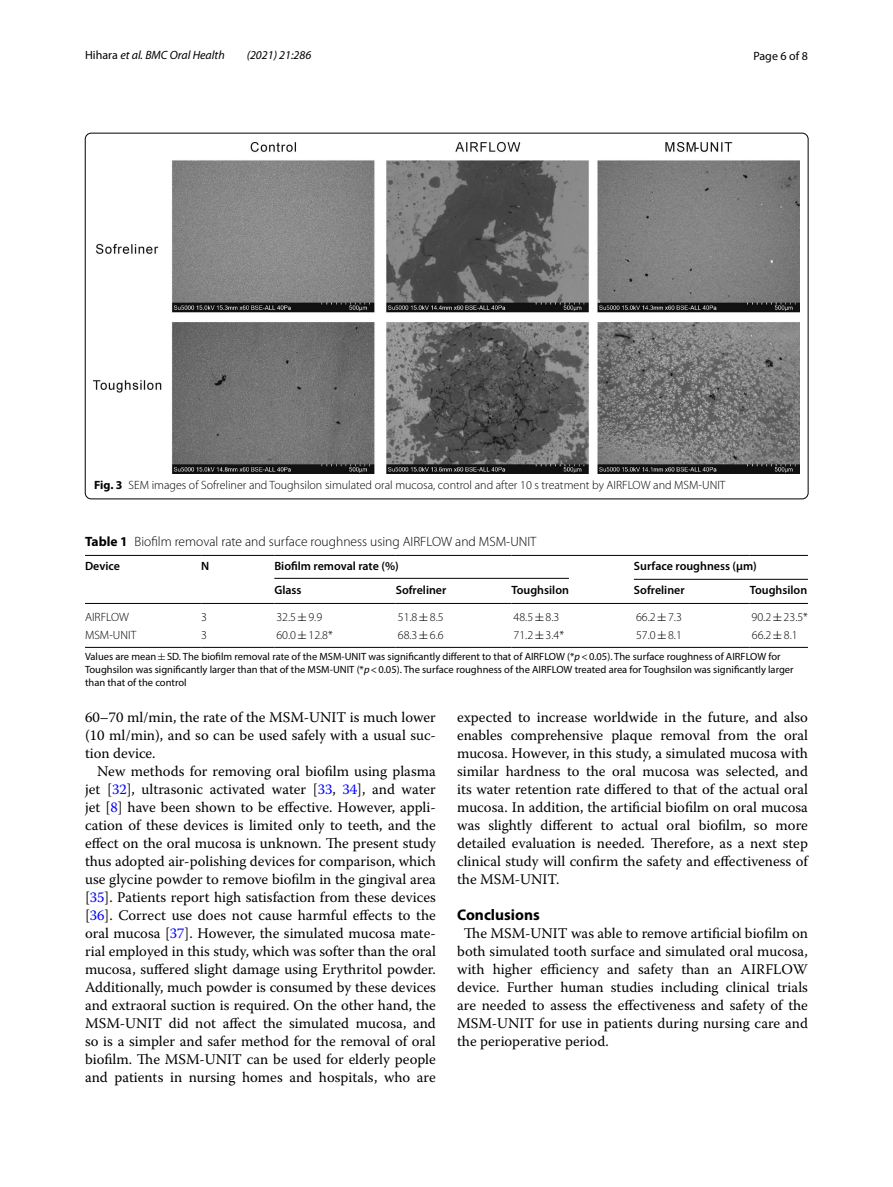
<style>
.page{position:relative;width:893px;height:1187px;background:#fff}
.page>*{position:absolute;margin:0;border:0;box-sizing:border-box;transform-origin:0 0}
.t1{font:700 15.45px "Myriad Pro";color:#000}
.t2{font:14.7px/18px "Warnock Pro";color:#000;text-align:justify}
.t3{font:300 13.5px "Myriad Pro";color:#000}
.t4{font:300 12px "Myriad Pro";color:#000}
.t5{font:600 12px "Myriad Pro";color:#000}
.t6{font:italic 12px "Myriad Pro";color:#000}
.t7{font:12px "Myriad Pro";color:#000}
.t8{font:10.5px/12.8px "Myriad Pro";color:#000}
.s1{font-style:normal}
.s2{font-weight:700}
.s3{font-family:"MTSY";font-weight:400}
.s4{font-family:"MTSY"}
.s5{font-style:italic}
.s6{color:#00f}
</style>
<div class="page">
<img style="left:94px;top:142px;width:706px;height:331px">
<hr style="left:85px;top:555px;width:116px;height:1px;background:#000">
<hr style="left:85px;top:603px;width:116px;height:1px;background:#000">
<hr style="left:201px;top:555px;width:73px;height:1px;background:#000">
<hr style="left:201px;top:603px;width:73px;height:1px;background:#000">
<hr style="left:274px;top:555px;width:122px;height:1px;background:#000">
<hr style="left:396px;top:555px;width:115px;height:1px;background:#000">
<hr style="left:511px;top:555px;width:123px;height:1px;background:#000">
<hr style="left:634px;top:555px;width:116px;height:1px;background:#000">
<hr style="left:750px;top:555px;width:58px;height:1px;background:#000">
<hr style="left:274px;top:603px;width:122px;height:1px;background:#000">
<hr style="left:396px;top:603px;width:115px;height:1px;background:#000">
<hr style="left:511px;top:603px;width:123px;height:1px;background:#000">
<hr style="left:634px;top:603px;width:116px;height:1px;background:#000">
<hr style="left:750px;top:603px;width:58px;height:1px;background:#000">
<hr style="left:85px;top:647px;width:116px;height:1px;background:#000">
<hr style="left:201px;top:647px;width:73px;height:1px;background:#000">
<hr style="left:274px;top:647px;width:122px;height:1px;background:#000">
<hr style="left:396px;top:647px;width:115px;height:1px;background:#000">
<hr style="left:511px;top:647px;width:123px;height:1px;background:#000">
<hr style="left:634px;top:647px;width:116px;height:1px;background:#000">
<hr style="left:750px;top:647px;width:58px;height:1px;background:#000">
<hr style="left:274px;top:578px;width:295px;height:1px;background:#000">
<hr style="left:634px;top:579px;width:174px;height:1px;background:#000">
<p class="t6" style="left:85px;top:48px;width:141px"><span class="s1">Hihara</span> et al. BMC Oral Health</p>
<p class="t6" style="left:247px;top:48px;width:66px">(2021) 21:286</p>
<p class="t7" style="left:753px;top:48px;width:56px">Page 6 of 8</p>
<p class="t4" style="left:94px;top:478px;width:633px"><span class="s2">Fig. 3</span> SEM images of Sofreliner and Toughsilon simulated oral mucosa, control and after 10 s treatment by AIRFLOW and MSM-UNIT</p>
<p class="t3" style="left:85px;top:533px;width:453px"><span class="s2">Table 1</span> Biofilm removal rate and surface roughness using AIRFLOW and MSM-UNIT</p>
<p class="t5" style="left:85px;top:558px;width:36px">Device</p>
<p class="t5" style="left:201px;top:558px;width:10px">N</p>
<p class="t5" style="left:274px;top:558px;width:126px">Biofilm removal rate (%)</p>
<p class="t5" style="left:634px;top:558px;width:124px">Surface roughness (µm)</p>
<p class="t5" style="left:274px;top:582px;width:29px">Glass</p>
<p class="t5" style="left:396px;top:582px;width:52px">Sofreliner</p>
<p class="t5" style="left:511px;top:582px;width:59px">Toughsilon</p>
<p class="t5" style="left:634px;top:582px;width:52px">Sofreliner</p>
<p class="t5" style="left:750px;top:582px;width:59px">Toughsilon</p>
<p class="t4" style="left:85px;top:610px;width:46px">AIRFLOW</p>
<p class="t4" style="left:201px;top:610px;width:7px">3</p>
<p class="t4" style="left:276px;top:610px;width:47px">32.5<span class="s3">±</span>9.9</p>
<p class="t4" style="left:398px;top:610px;width:47px">51.8<span class="s3">±</span>8.5</p>
<p class="t4" style="left:514px;top:610px;width:47px">48.5<span class="s3">±</span>8.3</p>
<p class="t4" style="left:636px;top:610px;width:47px">66.2<span class="s3">±</span>7.3</p>
<p class="t4" style="left:752px;top:610px;width:58px">90.2<span class="s3">±</span>23.5*</p>
<p class="t4" style="left:85px;top:628px;width:53px">MSM-UNIT</p>
<p class="t4" style="left:201px;top:628px;width:7px">3</p>
<p class="t4" style="left:276px;top:628px;width:58px">60.0<span class="s3">±</span>12.8*</p>
<p class="t4" style="left:398px;top:628px;width:47px">68.3<span class="s3">±</span>6.6</p>
<p class="t4" style="left:514px;top:628px;width:52px">71.2<span class="s3">±</span>3.4*</p>
<p class="t4" style="left:636px;top:628px;width:47px">57.0<span class="s3">±</span>8.1</p>
<p class="t4" style="left:752px;top:628px;width:47px">66.2<span class="s3">±</span>8.1</p>
<p class="t8" style="left:85px;top:650px;width:710px">Values are mean<span class="s4">±</span>SD. The biofilm removal rate of the MSM-UNIT was significantly different to that of AIRFLOW (*<span class="s5">p</span>&lt;0.05). The surface roughness of AIRFLOW for<br>Toughsilon was significantly larger than that of the MSM-UNIT (*<span class="s5">p</span>&lt;0.05). The surface roughness of the AIRFLOW treated area for Toughsilon was significantly larger than that of the control</p>
<p class="t2" style="left:85px;top:707px;width:352px">60–70 ml/min, the rate of the MSM-UNIT is much lower (10 ml/min), and so can be used safely with a usual suc&shy;tion device.</p>
<p class="t2" style="left:85px;top:761px;width:352px;text-indent:12px">New methods for removing oral biofilm using plasma jet [<span class="s6">32</span>], ultrasonic activated water [<span class="s6">33</span>, <span class="s6">34</span>], and water jet [<span class="s6">8</span>] have been shown to be effective. However, appli&shy;cation of these devices is limited only to teeth, and the effect on the oral mucosa is unknown. The present study thus adopted air-polishing devices for comparison, which use glycine powder to remove biofilm in the gingival area [<span class="s6">35</span>]. Patients report high satisfaction from these devices [<span class="s6">36</span>]. Correct use does not cause harmful effects to the oral mucosa [<span class="s6">37</span>]. However, the simulated mucosa mate&shy;rial employed in this study, which was softer than the oral mucosa, suffered slight damage using Erythritol powder.<br>Additionally, much powder is consumed by these devices and extraoral suction is required. On the other hand, the MSM-UNIT did not affect the simulated mucosa, and so is a simpler and safer method for the removal of oral biofilm. The MSM-UNIT can be used for elderly people and patients in nursing homes and hospitals, who are</p>
<p class="t2" style="left:457px;top:707px;width:352px">expected to increase worldwide in the future, and also enables comprehensive plaque removal from the oral mucosa. However, in this study, a simulated mucosa with similar hardness to the oral mucosa was selected, and its water retention rate differed to that of the actual oral mucosa. In addition, the artificial biofilm on oral mucosa was slightly different to actual oral biofilm, so more detailed evaluation is needed. Therefore, as a next step clinical study will confirm the safety and effectiveness of the MSM-UNIT.</p>
<p class="t1" style="left:457px;top:904px;width:84px">Conclusions</p>
<p class="t2" style="left:457px;top:923px;width:352px;text-indent:7px">The MSM-UNIT was able to remove artificial biofilm on both simulated tooth surface and simulated oral mucosa, with higher efficiency and safety than an AIRFLOW device. Further human studies including clinical trials are needed to assess the effectiveness and safety of the MSM-UNIT for use in patients during nursing care and the perioperative period.</p>
</div>
